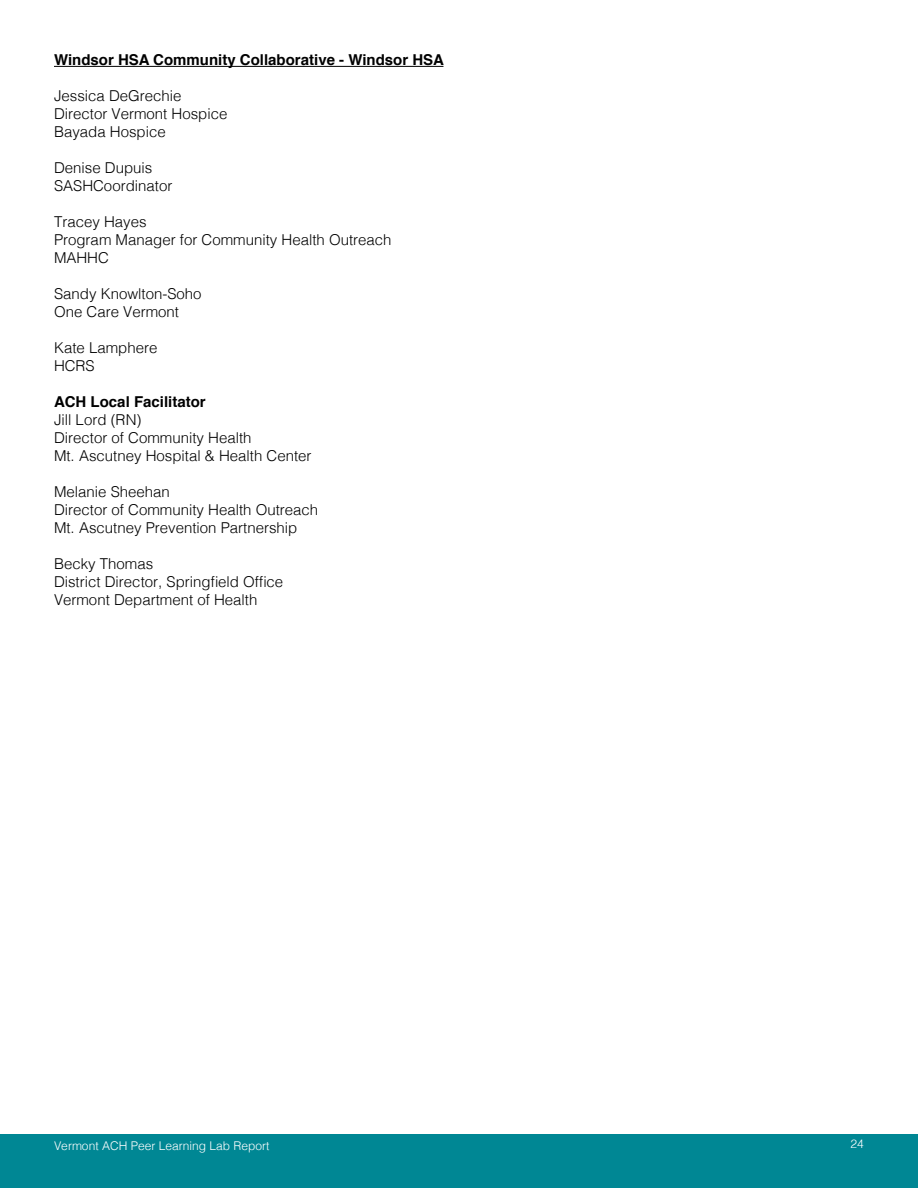
<style>
.page{position:relative;width:918px;height:1188px;background:#fff}
.page>*{position:absolute;margin:0;border:0;box-sizing:border-box;transform-origin:0 0}
.t1{font:300 15px/18px "Helvetica";color:#000}
.t2{font:700 15px "Helvetica";color:#000}
.t3{font:300 12px "Helvetica";color:#fff}
</style>
<div class="page">
<div style="left:0;top:1134px;width:918px;height:54px;background:#008794"></div>
<hr style="left:54px;top:66px;width:389px;height:1px;background:#000">
<p class="t2" style="left:54px;top:48px;width:392px">Windsor HSA Community Collaborative - Windsor HSA</p>
<p class="t1" style="left:54px;top:86px;width:175px">Jessica DeGrechie<br>Director Vermont Hospice<br>Bayada Hospice</p>
<p class="t1" style="left:54px;top:158px;width:120px">Denise Dupuis<br>SASHCoordinator</p>
<p class="t1" style="left:54px;top:212px;width:339px">Tracey Hayes<br>Program Manager for Community Health Outreach<br>MAHHC</p>
<p class="t1" style="left:54px;top:284px;width:149px">Sandy Knowlton-Soho<br>One Care Vermont</p>
<p class="t1" style="left:54px;top:338px;width:105px">Kate Lamphere<br>HCRS</p>
<p class="t2" style="left:54px;top:390px;width:153px">ACH Local Facilitator</p>
<p class="t1" style="left:54px;top:410px;width:259px">Jill Lord (RN)<br>Director of Community Health<br>Mt. Ascutney Hospital &amp; Health Center</p>
<p class="t1" style="left:54px;top:482px;width:266px">Melanie Sheehan<br>Director of Community Health Outreach<br>Mt. Ascutney Prevention Partnership</p>
<p class="t1" style="left:54px;top:554px;width:231px">Becky Thomas<br>District Director, Springfield Office<br>Vermont Department of Health</p>
<p class="t3" style="left:54px;top:1136px;width:217px">Vermont ACH Peer Learning Lab Report</p>
<p class="t3" style="left:851px;top:1134px;width:15px">24</p>
</div>
